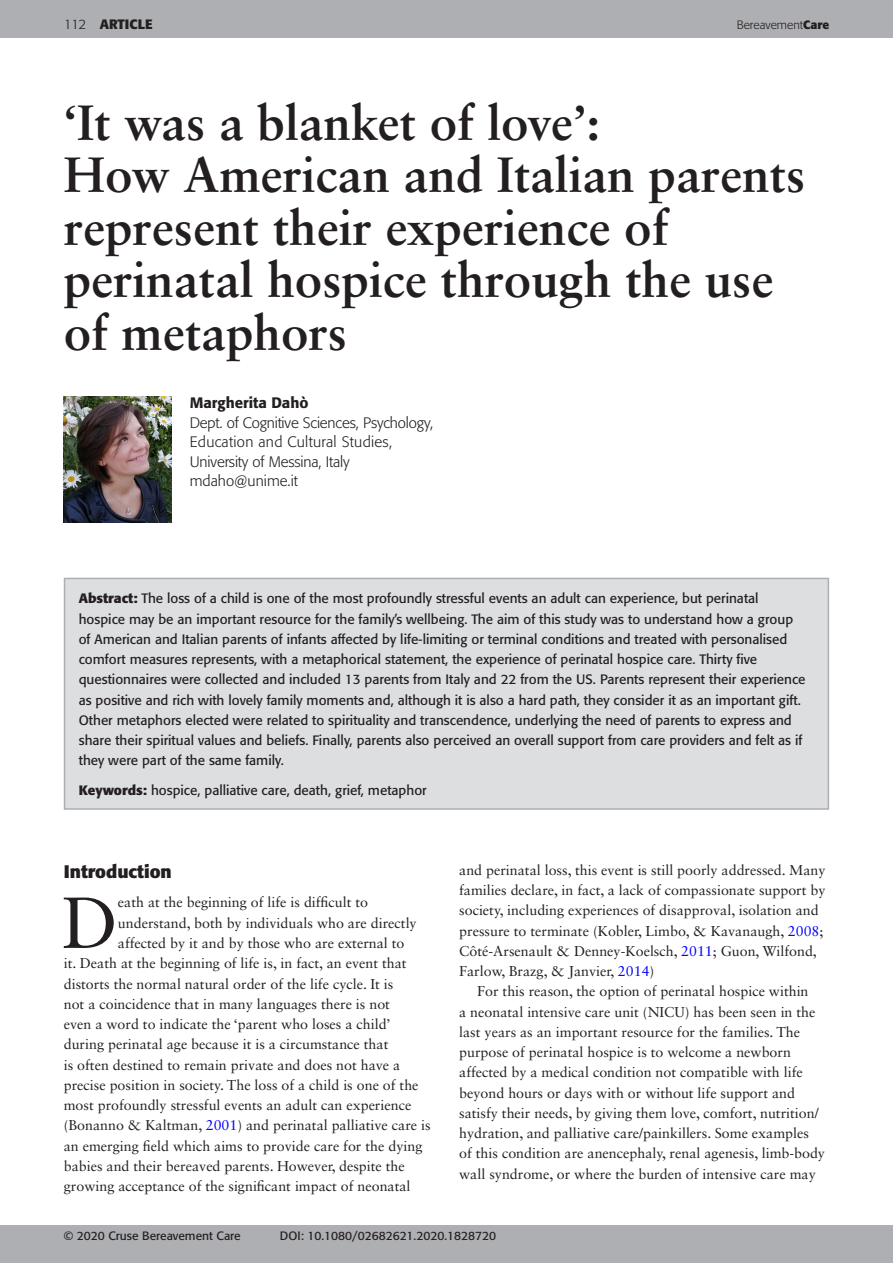
<style>
.page{position:relative;width:893px;height:1263px;background:#fff}
.page>*{position:absolute;margin:0;border:0;box-sizing:border-box;transform-origin:0 0}
.t1{font:72.3px "Sabon LT Std";color:#231f20}
.t2{font:700 49.5px/52.5px "Sabon LT Std";color:#231f20}
.t3{font:700 18px "Formata";color:#231f20}
.t4{font:300 15px/19.5px "Formata";letter-spacing:-.01em;color:#231f20}
.t5{font:500 15px "Formata";color:#231f20}
.t6{font:14.25px/20.2px "Sabon LT Std";color:#231f20}
.t7{font:13.5px/20.2px "Formata";color:#231f20}
.t8{font:700 13.5px "Formata";color:#231f20}
.t9{font:12px "Formata";color:#231f20}
.t10{font:300 12px "Formata";color:#231f20}
.s1{font-weight:300}
.s2{font-weight:700}
.s3{color:#00f}
</style>
<div class="page">
<div style="left:65px;top:578px;width:763px;height:231px;background:#dddee0"></div>
<div style="left:64px;top:578px;width:765px;height:232px;border:2px solid #aeafb3"></div>
<img style="left:64px;top:396px;width:108px;height:126px">
<div style="left:0;top:1225px;width:893px;height:38px;background:#aeafb3"></div>
<div style="left:0;top:0;width:893px;height:38px;background:#aeafb3"></div>
<p class="t8" style="left:64px;top:16px;width:91px"><span class="s1">112</span> Article</p>
<p class="t10" style="left:737px;top:18px;width:94px">Bereavement<span class="s2">Care</span></p>
<h2 class="t2" style="left:64px;top:95px;width:743px">‘It was a blanket of love’:<br>How American and Italian parents represent their experience of perinatal hospice through the use of metaphors</h2>
<p class="t5" style="left:190px;top:393px;width:120px">Margherita Dahò</p>
<p class="t4" style="left:190px;top:413px;width:245px">Dept. of Cognitive Sciences, Psychology,<br>Education and Cultural Studies,<br>University of Messina, Italy mdaho@unime.it</p>
<p class="t7" style="left:79px;top:588px;width:728px"><span class="s2">Abstract:</span> The loss of a child is one of the most profoundly stressful events an adult can experience, but perinatal hospice may be an important resource for the family’s wellbeing. The aim of this study was to understand how a group of American and Italian parents of infants affected by life-limiting or terminal conditions and treated with personalised comfort measures represents, with a metaphorical statement, the experience of perinatal hospice care. Thirty five questionnaires were collected and included 13 parents from Italy and 22 from the US. Parents represent their experience as positive and rich with lovely family moments and, although it is also a hard path, they consider it as an important gift.<br>Other metaphors elected were related to spirituality and transcendence, underlying the need of parents to express and share their spiritual values and beliefs. Finally, parents also perceived an overall support from care providers and felt as if they were part of the same family.</p>
<p class="t7" style="left:79px;top:780px;width:349px"><span class="s2">Keywords:</span> hospice, palliative care, death, grief, metaphor</p>
<p class="t3" style="left:64px;top:860px;width:110px">Introduction</p>
<h1 class="t1" style="left:62px;top:880px;width:58px">D</h1>
<p class="t6" style="left:118px;top:892px;width:252px">eath at the beginning of life is difficult to</p>
<p class="t6" style="left:118px;top:912px;width:300px">understand, both by individuals who are directly</p>
<p class="t6" style="left:118px;top:933px;width:288px">affected by it and by those who are external to</p>
<p class="t6" style="left:64px;top:953px;width:344px">it. Death at the beginning of life is, in fact, an event that</p>
<p class="t6" style="left:64px;top:973px;width:331px">distorts the normal natural order of the life cycle. It is</p>
<p class="t6" style="left:64px;top:993px;width:328px">not a coincidence that in many languages there is not</p>
<p class="t6" style="left:64px;top:1014px;width:328px">even a word to indicate the ‘parent who loses a child’</p>
<p class="t6" style="left:64px;top:1034px;width:326px">during perinatal age because it is a circumstance that</p>
<p class="t6" style="left:64px;top:1054px;width:338px">is often destined to remain private and does not have a</p>
<p class="t6" style="left:64px;top:1074px;width:356px">precise position in society. The loss of a child is one of the</p>
<p class="t6" style="left:64px;top:1095px;width:349px">most profoundly stressful events an adult can experience</p>
<p class="t6" style="left:64px;top:1115px;width:368px">(Bonanno &amp; Kaltman, <span class="s3">2001</span>) and perinatal palliative care is</p>
<p class="t6" style="left:64px;top:1135px;width:360px">an emerging field which aims to provide care for the dying</p>
<p class="t6" style="left:64px;top:1155px;width:343px">babies and their bereaved parents. However, despite the</p>
<p class="t6" style="left:64px;top:1176px;width:348px">growing acceptance of the significant impact of neonatal</p>
<p class="t6" style="left:459px;top:859px;width:368px">and perinatal loss, this event is still poorly addressed. Many families declare, in fact, a lack of compassionate support by society, including experiences of disapproval, isolation and pressure to terminate (Kobler, Limbo, &amp; Kavanaugh, <span class="s3">2008</span>; Côté-Arsenault &amp; Denney-Koelsch, <span class="s3">2011</span>; Guon, Wilfond, Farlow, Brazg, &amp; Janvier, <span class="s3">2014</span>)</p>
<p class="t6" style="left:459px;top:981px;width:367px;text-indent:18px">For this reason, the option of perinatal hospice within<br>a neonatal intensive care unit (NICU) has been seen in the last years as an important resource for the families. The purpose of perinatal hospice is to welcome a newborn affected by a medical condition not compatible with life beyond hours or days with or without life support and satisfy their needs, by giving them love, comfort, nutrition/ hydration, and palliative care/painkillers. Some examples of this condition are anencephaly, renal agenesis, limb-body wall syndrome, or where the burden of intensive care may</p>
<p class="t9" style="left:64px;top:1228px;width:178px">© 2020 Cruse Bereavement Care</p>
<p class="t9" style="left:280px;top:1228px;width:218px">DOI: 10.1080/02682621.2020.1828720</p>
</div>
